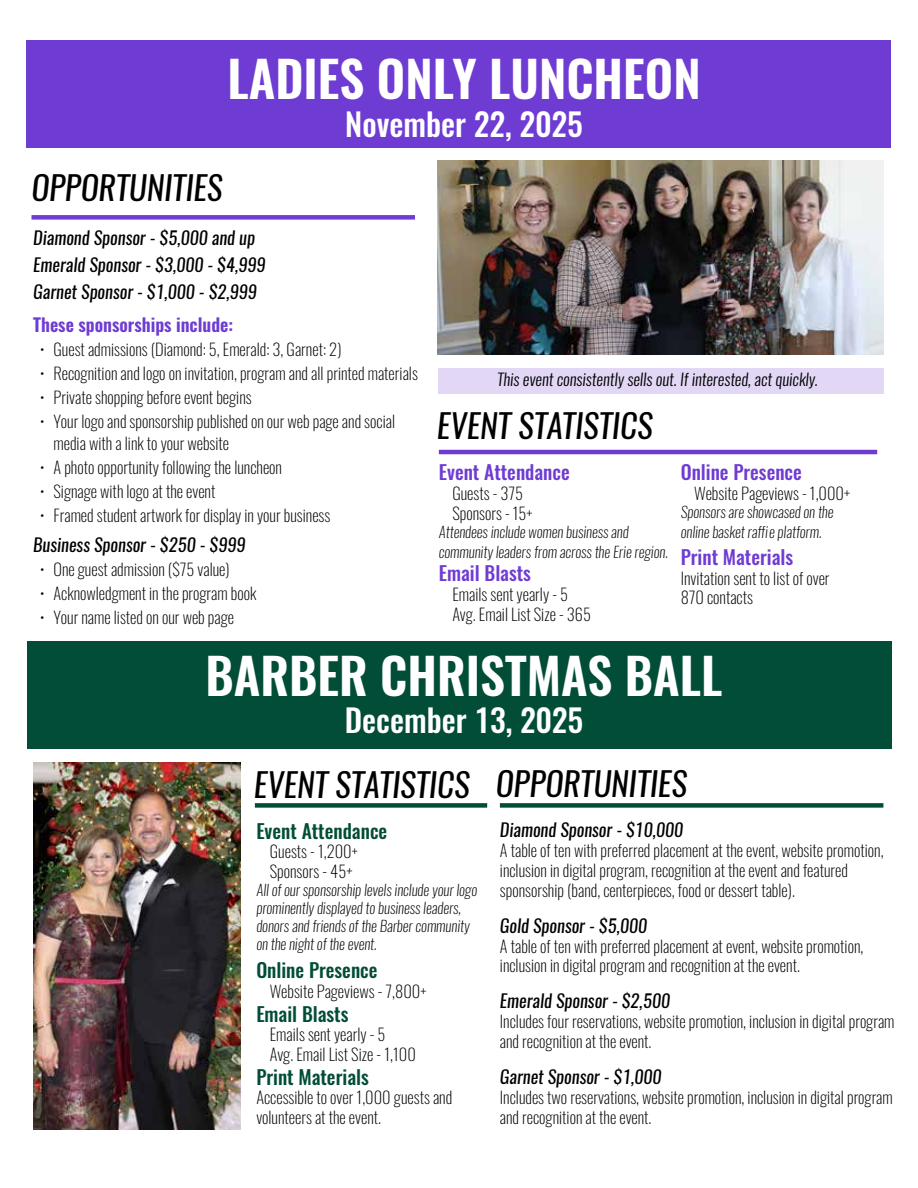
<style>
.page{position:relative;width:918px;height:1188px;background:#fff}
.page>*{position:absolute;margin:0;border:0;box-sizing:border-box;transform-origin:0 0}
.t1{font:600 49.5px "Oswald";color:#fff}
.t2{font:italic 33px "Oswald";color:#000}
.t3{font:500 31.5px "Oswald";color:#fff}
.t4{font:500 19.5px "Oswald";color:#6e3cd2}
.t5{font:500 19.5px "Oswald";color:#024d37}
.t6{font:italic 18px/27px "Oswald";color:#000}
.t7{font:600 18px "Oswald";color:#6e3cd2}
.t8{font:200 16.5px/19.8px "Oswald";color:#000}
.t9{font:italic 300 16.5px "Oswald";color:#000}
.t10{font:italic 200 15px/18px "Oswald";color:#000}
.s1{font-style:italic}
</style>
<div class="page">
<div style="left:27px;top:40px;width:864px;height:107px;background:#6e3cd2"></div>
<div style="left:27px;top:642px;width:864px;height:107px;background:#024d37"></div>
<div style="left:438px;top:368px;width:446px;height:26px;background:#e2d8f6"></div>
<hr style="left:439px;top:450px;width:438px;height:4px;background:#6e3cd2">
<div style="left:32px;top:215px;width:383px;height:5px;background:#6e3cd2"></div>
<div style="left:255px;top:803px;width:232px;height:5px;background:#024d37"></div>
<div style="left:500px;top:803px;width:383px;height:5px;background:#024d37"></div>
<img style="left:438px;top:160px;width:446px;height:194px">
<img style="left:33px;top:763px;width:208px;height:366px">
<h1 class="t1" style="left:227px;top:45px;width:475px">LADIES ONLY LUNCHEON</h1>
<h3 class="t3" style="left:345px;top:102px;width:239px">November 22, 2025</h3>
<h2 class="t2" style="left:31px;top:165px;width:193px">OPPORTUNITIES</h2>
<p class="t6" style="left:33px;top:224px;width:234px">Diamond Sponsor - $5,000 and up<br>Emerald Sponsor - $3,000 - $4,999<br>Garnet Sponsor - $1,000 - $2,999</p>
<p class="t7" style="left:33px;top:312px;width:201px">These sponsorships include:</p>
<p class="t8" style="left:40px;top:337px;width:303px">• Guest admissions (Diamond: 5, Emerald: 3, Garnet: 2)</p>
<p class="t8" style="left:40px;top:361px;width:379px">• Recognition and logo on invitation, program and all printed materials</p>
<p class="t8" style="left:40px;top:385px;width:213px">• Private shopping before event begins</p>
<p class="t8" style="left:54px;top:408px;width:343px;line-height:22.5px;text-indent:-13px">• Your logo and sponsorship published on our web page and social media with a link to your website</p>
<p class="t8" style="left:40px;top:456px;width:244px">• A photo opportunity following the luncheon</p>
<p class="t8" style="left:40px;top:480px;width:177px">• Signage with logo at the event</p>
<p class="t8" style="left:40px;top:504px;width:292px">• Framed student artwork for display in your business</p>
<p class="t6" style="left:33px;top:532px;width:214px">Business Sponsor - $250 - $999</p>
<p class="t8" style="left:40px;top:558px;width:191px">• One guest admission ($75 value)</p>
<p class="t8" style="left:40px;top:582px;width:218px">• Acknowledgment in the program book</p>
<p class="t8" style="left:40px;top:606px;width:195px">• Your name listed on our web page</p>
<p class="t9" style="left:497px;top:368px;width:322px">This event consistently sells out. If interested, act quickly.</p>
<h2 class="t2" style="left:437px;top:403px;width:217px">EVENT STATISTICS</h2>
<p class="t4" style="left:439px;top:459px;width:132px">Event Attendance</p>
<p class="t8" style="left:452px;top:481px;width:82px">Guests - 375<br>Sponsors - 15+</p>
<p class="t10" style="left:439px;top:522px;width:231px;line-height:19.8px">Attendees include women business and community leaders from across the Erie region.</p>
<p class="t4" style="left:439px;top:559px;width:94px">Email Blasts</p>
<p class="t8" style="left:452px;top:582px;width:140px">Emails sent yearly - 5<br>Avg. Email List Size - 365</p>
<p class="t4" style="left:681px;top:459px;width:123px">Online Presence</p>
<p class="t8" style="left:694px;top:481px;width:157px">Website Pageviews - 1,000+</p>
<p class="t10" style="left:681px;top:502px;width:154px;line-height:19.8px">Sponsors are showcased on the online basket raffle platform.</p>
<p class="t4" style="left:681px;top:543px;width:114px">Print Materials</p>
<p class="t8" style="left:681px;top:566px;width:150px">Invitation sent to list of over<br>870 contacts</p>
<h1 class="t1" style="left:206px;top:641px;width:518px">BARBER CHRISTMAS BALL</h1>
<h3 class="t3" style="left:345px;top:699px;width:240px">December 13, 2025</h3>
<h2 class="t2" style="left:254px;top:762px;width:435px">EVENT STATISTICS OPPORTUNITIES</h2>
<p class="t5" style="left:256px;top:817px;width:132px">Event Attendance</p>
<p class="t8" style="left:270px;top:840px;width:90px">Guests - 1,200+<br>Sponsors - 45<span class="s1">+</span></p>
<p class="t10" style="left:256px;top:881px;width:222px">All of our sponsorship levels include your logo prominently displayed to business leaders, donors and friends of the Barber community on the night of the event.</p>
<p class="t5" style="left:256px;top:957px;width:123px">Online Presence</p>
<p class="t8" style="left:270px;top:980px;width:158px">Website Pageviews - 7,800+</p>
<p class="t5" style="left:256px;top:1000px;width:94px">Email Blasts</p>
<p class="t8" style="left:270px;top:1023px;width:148px">Emails sent yearly - 5<br>Avg. Email List Size - 1,100</p>
<p class="t5" style="left:256px;top:1063px;width:114px">Print Materials</p>
<p class="t8" style="left:256px;top:1086px;width:197px">Accessible to over 1,000 guests and volunteers at the event.</p>
<p class="t6" style="left:500px;top:817px;width:185px">Diamond Sponsor - $10,000</p>
<p class="t8" style="left:500px;top:839px;width:385px">A table of ten with preferred placement at the event, website promotion, inclusion in digital program, recognition at the event and featured sponsorship (band, centerpieces, food or dessert table).</p>
<p class="t6" style="left:500px;top:912px;width:149px">Gold Sponsor - $5,000</p>
<p class="t8" style="left:500px;top:934px;width:365px">A table of ten with preferred placement at event, website promotion, inclusion in digital program and recognition at the event.</p>
<p class="t6" style="left:500px;top:988px;width:172px">Emerald Sponsor - $2,500</p>
<p class="t8" style="left:500px;top:1010px;width:396px">Includes four reservations, website promotion, inclusion in digital program and recognition at the event.</p>
<p class="t6" style="left:500px;top:1063px;width:163px">Garnet Sponsor - $1,000</p>
<p class="t8" style="left:500px;top:1085px;width:394px">Includes two reservations, website promotion, inclusion in digital program and recognition at the event.</p>
</div>
